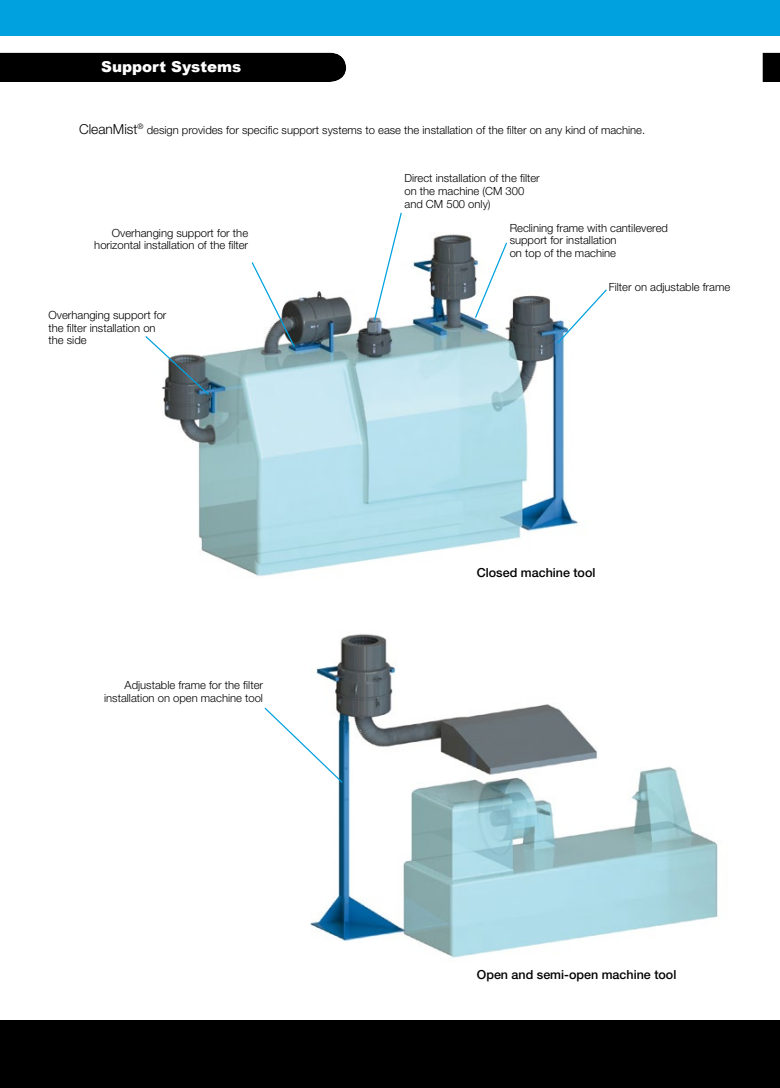
<style>
.page{position:relative;width:780px;height:1088px;background:#fff}
.page>*{position:absolute;margin:0;border:0;box-sizing:border-box;transform-origin:0 0}
.t1{font:900 15px "Arial";color:#fff}
.t2{font:500 12.5px "Helvetica Neue";color:#000}
.t3{font:300 11.25px/12.5px "Helvetica Neue";color:#000}
.s1{font-size:13.75px}
</style>
<div class="page">
<div style="left:0;top:0;width:780px;height:35px;background:#00a1df"></div>
<img style="left:163px;top:234px;width:416px;height:343px">
<div style="left:0;top:1020px;width:780px;height:68px;background:#000"></div>
<div style="left:0;top:52px;width:346px;height:30px;background:#000"></div>
<svg style="left:555px;top:288px;width:52px;height:57px"></svg>
<svg style="left:474px;top:241px;width:34px;height:78px"></svg>
<svg style="left:250px;top:261px;width:46px;height:87px"></svg>
<svg style="left:145px;top:335px;width:65px;height:61px"></svg>
<svg style="left:373px;top:212px;width:30px;height:110px"></svg>
<img style="left:310px;top:634px;width:408px;height:324px">
<svg style="left:264px;top:706px;width:80px;height:78px"></svg>
<svg style="left:762px;top:52px;width:18px;height:30px"></svg>
<h1 class="t1" style="left:101px;top:55px;width:141px">Support Systems</h1>
<p class="t3" style="left:79px;top:124px;width:567px"><span class="s1">CleanMist</span><sup>®</sup> design provides for specific support systems to ease the installation of the filter on any kind of machine.</p>
<p class="t3" style="left:94px;top:226px;width:155px;text-align:right">Overhanging support for the horizontal installation of the filter</p>
<p class="t3" style="left:48px;top:309px;width:119px">Overhanging support for the filter installation on the side</p>
<p class="t3" style="left:104px;top:679px;width:160px;text-align:right">Adjustable frame for the filter installation on open machine tool</p>
<p class="t3" style="left:404px;top:172px;width:137px">Direct installation of the filter on the machine (CM 300 and CM 500 only)</p>
<p class="t3" style="left:509px;top:221px;width:160px">Reclining frame with cantilevered support for installation<br>on top of the machine</p>
<p class="t3" style="left:608px;top:280px;width:123px">Filter on adjustable frame</p>
<p class="t2" style="left:477px;top:565px;width:120px">Closed machine tool</p>
<p class="t2" style="left:477px;top:967px;width:201px">Open and semi-open machine tool</p>
</div>
